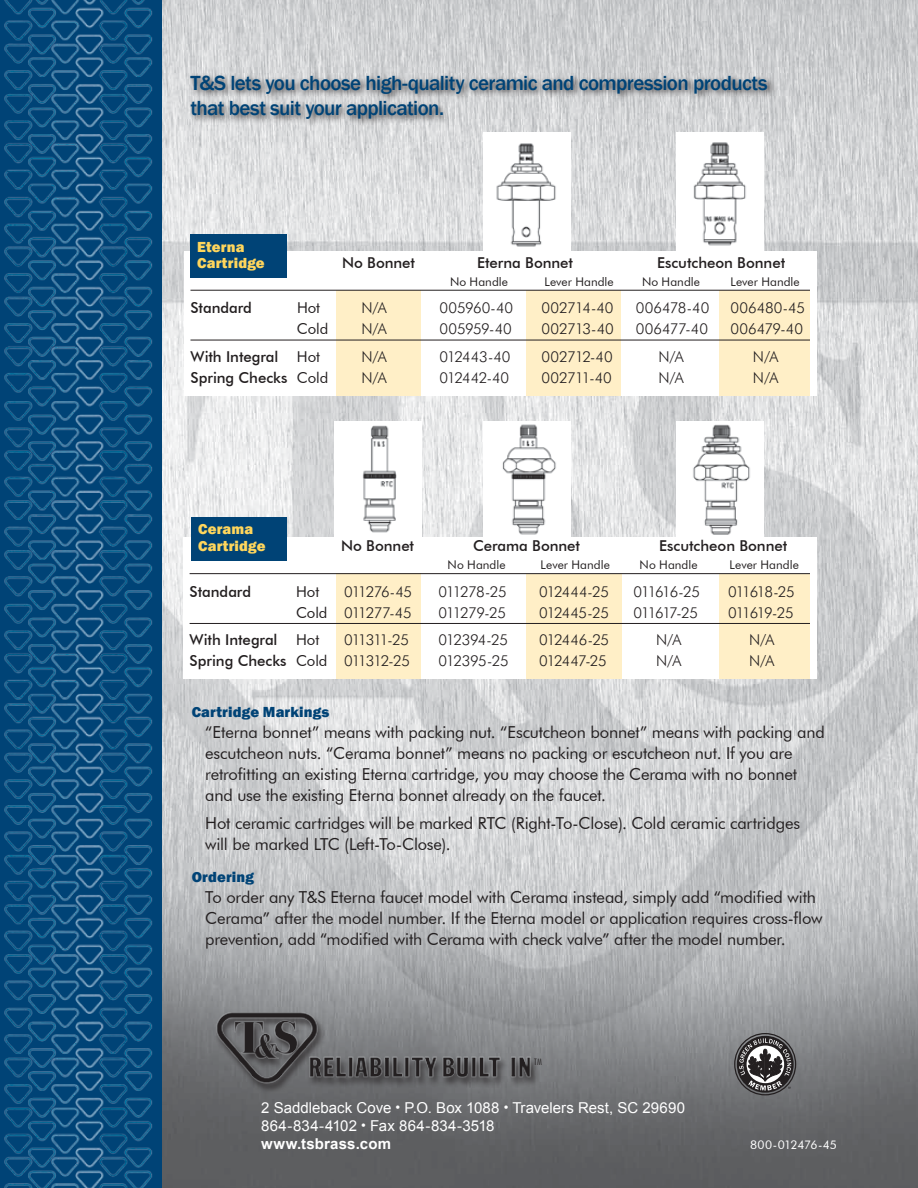
<style>
.page{position:relative;width:918px;height:1188px;background:#fff}
.page>*{position:absolute;margin:0;border:0;box-sizing:border-box;transform-origin:0 0}
.t1{font:500 21px/25.2px "Franklin Gothic";letter-spacing:-.03em;color:#004376}
.t2{font:16.5px/21px "Futura BT";letter-spacing:-.01em;color:#231f20}
.t3{font:300 15px "Futura BT";letter-spacing:-.04em;color:#231f20}
.t4{font:500 15px "Futura BT";color:#231f20}
.t5{font:15px/18px "Arial";letter-spacing:.005em;color:#fff}
.t6{font:300 15px "Futura BT";letter-spacing:-.01em;color:#231f20}
.t7{font:800 15px/16.5px "Franklin Gothic";letter-spacing:.01em;color:#ffd65c}
.t8{font:800 15px "Franklin Gothic";letter-spacing:.01em;color:#004376}
.t9{font:300 15px "Futura BT";letter-spacing:-.075em;color:#231f20}
.t10{font:300 15px "Futura BT";letter-spacing:-.085em;color:#231f20}
.t11{font:15px "Futura BT";letter-spacing:-.005em;color:#231f20}
.t12{font:300 15px "Futura BT";letter-spacing:-.08em;color:#231f20}
.t13{font:300 15px "Futura BT";letter-spacing:-.09em;color:#231f20}
.t14{font:300 15px "Futura BT";letter-spacing:-.065em;color:#231f20}
.t15{font:300 15px "Futura BT";color:#231f20}
.t16{font:12px "Futura BT";letter-spacing:.005em;color:#231f20}
.t17{font:12px "Futura BT";letter-spacing:-.03em;color:#fff}
.t18{font:300 condensed 9px "Futura BT";color:#231f20}
.s1{font-weight:400}
.s2{font-weight:300}
.s3{font-size:13.5px}
.s4{font-weight:700}
</style>
<div class="page">
<img style="left:162px;top:0;width:756px;height:1188px">
<div style="left:188px;top:73px;width:589px;height:55px;background:#231f20;opacity:.78"></div>
<img style="left:0;top:0;width:162px;height:1188px">
<div style="left:483px;top:421px;width:88px;height:121px;background:#fff"></div>
<div style="left:334px;top:421px;width:88px;height:121px;background:#fff"></div>
<div style="left:676px;top:421px;width:88px;height:121px;background:#fff"></div>
<div style="left:184px;top:537px;width:633px;height:142px;background:#fff"></div>
<div style="left:191px;top:517px;width:96px;height:43px;background:#004376"></div>
<img style="left:362px;top:425px;width:35px;height:108px">
<img style="left:502px;top:424px;width:54px;height:111px">
<img style="left:693px;top:424px;width:57px;height:111px">
<div style="left:336px;top:574px;width:85px;height:105px;background:#ffefc7"></div>
<div style="left:526px;top:574px;width:96px;height:105px;background:#ffefc7"></div>
<div style="left:719px;top:574px;width:91px;height:105px;background:#ffefc7"></div>
<hr style="left:190px;top:573px;width:620px;height:1px;background:#231f20">
<hr style="left:190px;top:623px;width:620px;height:1px;background:#231f20">
<div style="left:483px;top:132px;width:88px;height:121px;background:#fff"></div>
<div style="left:676px;top:132px;width:88px;height:121px;background:#fff"></div>
<div style="left:184px;top:251px;width:633px;height:145px;background:#fff"></div>
<img style="left:496px;top:143px;width:60px;height:104px">
<img style="left:693px;top:142px;width:53px;height:104px">
<div style="left:190px;top:234px;width:97px;height:44px;background:#004376"></div>
<div style="left:336px;top:291px;width:84px;height:105px;background:#ffefc7"></div>
<div style="left:526px;top:290px;width:95px;height:106px;background:#ffefc7"></div>
<div style="left:719px;top:290px;width:91px;height:106px;background:#ffefc7"></div>
<hr style="left:190px;top:290px;width:620px;height:1px;background:#231f20">
<hr style="left:190px;top:340px;width:620px;height:1px;background:#231f20">
<div style="left:214px;top:1012px;width:326px;height:82px;background:#231f20;opacity:.78"></div>
<img style="left:213px;top:1008px;width:322px;height:80px">
<div style="left:734px;top:1033px;width:62px;height:62px;border:1px solid #231f20;border-radius:50%"></div>
<svg style="left:737px;top:1036px;width:57px;height:57px"></svg>
<svg style="left:739px;top:1038px;width:52px;height:53px;background:#666465"></svg>
<p class="t1" style="left:190px;top:70px;width:579px">T&amp;S lets you choose high-quality ceramic and compression products that best suit your application.</p>
<p class="t7" style="left:197px;top:238px;width:69px">Eterna<br>Cartridge</p>
<p class="t4" style="left:342px;top:253px;width:75px">No Bonnet</p>
<p class="t4" style="left:477px;top:253px;width:98px">Eterna Bonnet</p>
<p class="t4" style="left:657px;top:253px;width:130px">Escutcheon Bonnet</p>
<p class="t16" style="left:450px;top:274px;width:59px">No Handle</p>
<p class="t16" style="left:544px;top:274px;width:71px">Lever Handle</p>
<p class="t16" style="left:642px;top:274px;width:59px">No Handle</p>
<p class="t16" style="left:730px;top:274px;width:71px">Lever Handle</p>
<p class="t4" style="left:190px;top:299px;width:63px">Standard</p>
<p class="t11" style="left:297px;top:299px;width:25px">Hot</p>
<p class="t3" style="left:362px;top:299px;width:27px">N/A</p>
<p class="t6" style="left:440px;top:299px;width:75px">005960-40</p>
<p class="t3" style="left:541px;top:299px;width:74px">002714-40</p>
<p class="t6" style="left:636px;top:299px;width:75px">006478-40</p>
<p class="t15" style="left:730px;top:299px;width:76px">006480-45</p>
<p class="t11" style="left:297px;top:320px;width:33px">Cold</p>
<p class="t3" style="left:361px;top:320px;width:27px">N/A</p>
<p class="t3" style="left:439px;top:320px;width:74px">005959-40</p>
<p class="t3" style="left:541px;top:320px;width:74px">002713-40</p>
<p class="t6" style="left:636px;top:320px;width:74px">006477-40</p>
<p class="t6" style="left:730px;top:320px;width:74px">006479-40</p>
<p class="t4" style="left:190px;top:348px;width:131px">With Integral <span class="s1">Hot</span></p>
<p class="t3" style="left:361px;top:348px;width:27px">N/A</p>
<p class="t3" style="left:439px;top:348px;width:73px">012443-40</p>
<p class="t3" style="left:541px;top:348px;width:73px">002712-40</p>
<p class="t3" style="left:658px;top:348px;width:27px">N/A</p>
<p class="t3" style="left:753px;top:348px;width:27px">N/A</p>
<p class="t4" style="left:190px;top:369px;width:139px">Spring Checks <span class="s1">Cold</span></p>
<p class="t3" style="left:361px;top:369px;width:27px">N/A</p>
<p class="t3" style="left:439px;top:369px;width:71px">012442-40</p>
<p class="t3" style="left:541px;top:369px;width:72px">002711-40</p>
<p class="t3" style="left:658px;top:369px;width:27px">N/A</p>
<p class="t3" style="left:753px;top:369px;width:27px">N/A</p>
<p class="t7" style="left:198px;top:521px;width:69px">Cerama<br>Cartridge</p>
<p class="t4" style="left:341px;top:537px;width:75px">No Bonnet</p>
<p class="t4" style="left:473px;top:537px;width:108px">Cerama Bonnet</p>
<p class="t4" style="left:659px;top:537px;width:130px">Escutcheon Bonnet</p>
<p class="t16" style="left:448px;top:557px;width:59px">No Handle</p>
<p class="t16" style="left:541px;top:557px;width:71px">Lever Handle</p>
<p class="t16" style="left:640px;top:557px;width:59px">No Handle</p>
<p class="t16" style="left:730px;top:557px;width:71px">Lever Handle</p>
<p class="t4" style="left:190px;top:582px;width:63px">Standard</p>
<p class="t11" style="left:296px;top:582px;width:25px">Hot</p>
<p class="t9" style="left:344px;top:582px;width:70px">011276-45</p>
<p class="t3" style="left:439px;top:582px;width:70px">011278-25</p>
<p class="t3" style="left:539px;top:582px;width:72px">012444-25</p>
<p class="t10" style="left:634px;top:582px;width:68px">011616-25</p>
<p class="t12" style="left:728px;top:582px;width:68px">011618-25</p>
<p class="t3" style="left:296px;top:603px;width:117px"><span class="s1">Cold</span> 011277-45</p>
<p class="t3" style="left:439px;top:603px;width:69px">011279-25</p>
<p class="t3" style="left:539px;top:603px;width:71px">012445-25</p>
<p class="t13" style="left:634px;top:603px;width:66px">011617-25</p>
<p class="t10" style="left:728px;top:603px;width:67px">011619-25</p>
<p class="t4" style="left:190px;top:631px;width:131px">With Integral <span class="s1">Hot</span></p>
<p class="t9" style="left:344px;top:631px;width:67px">011311-25</p>
<p class="t3" style="left:439px;top:631px;width:71px">012394-25</p>
<p class="t3" style="left:539px;top:631px;width:72px">012446-25</p>
<p class="t3" style="left:656px;top:631px;width:27px">N/A</p>
<p class="t3" style="left:749px;top:631px;width:27px">N/A</p>
<p class="t4" style="left:190px;top:652px;width:222px">Spring Checks <span class="s1">Cold</span> <span class="s2">011312-25</span></p>
<p class="t3" style="left:439px;top:652px;width:72px">012395-25</p>
<p class="t14" style="left:539px;top:652px;width:69px">012447-25</p>
<p class="t3" style="left:656px;top:652px;width:27px">N/A</p>
<p class="t3" style="left:749px;top:652px;width:27px">N/A</p>
<p class="t8" style="left:192px;top:702px;width:139px">Cartridge Markings</p>
<p class="t2" style="left:205px;top:722px;width:621px">“Eterna bonnet” means with packing nut. “Escutcheon bonnet” means with packing and escutcheon nuts. “Cerama bonnet” means no packing or escutcheon nut. If you are retrofitting an existing Eterna cartridge, you may choose the Cerama with no bonnet and use the existing Eterna bonnet already on the faucet.</p>
<p class="t2" style="left:205px;top:812px;width:596px">Hot ceramic cartridges will be marked RTC (Right-To-Close). Cold ceramic cartridges will be marked LTC (Left-To-Close).</p>
<p class="t8" style="left:192px;top:867px;width:64px">Ordering</p>
<p class="t2" style="left:205px;top:887px;width:619px">To order any T&amp;S Eterna faucet model with Cerama instead, simply add “modified with<br>Cerama” after the model number. If the Eterna model or application requires cross-flow prevention, add “modified with Cerama with check valve” after the model number.</p>
<p class="t18" style="left:534px;top:1056px;width:9px">TM</p>
<p class="t5" style="left:261px;top:1099px;width:425px">2 Saddleback Cove <span class="s3">•</span> P.O. Box 1088 <span class="s3">•</span> Travelers Rest, SC 29690<br>864-834-4102 <span class="s3">•</span> Fax 864-834-3518<br><span class="s4">www.tsbrass.com</span></p>
<p class="t17" style="left:750px;top:1138px;width:88px">800-012476-45</p>
</div>
